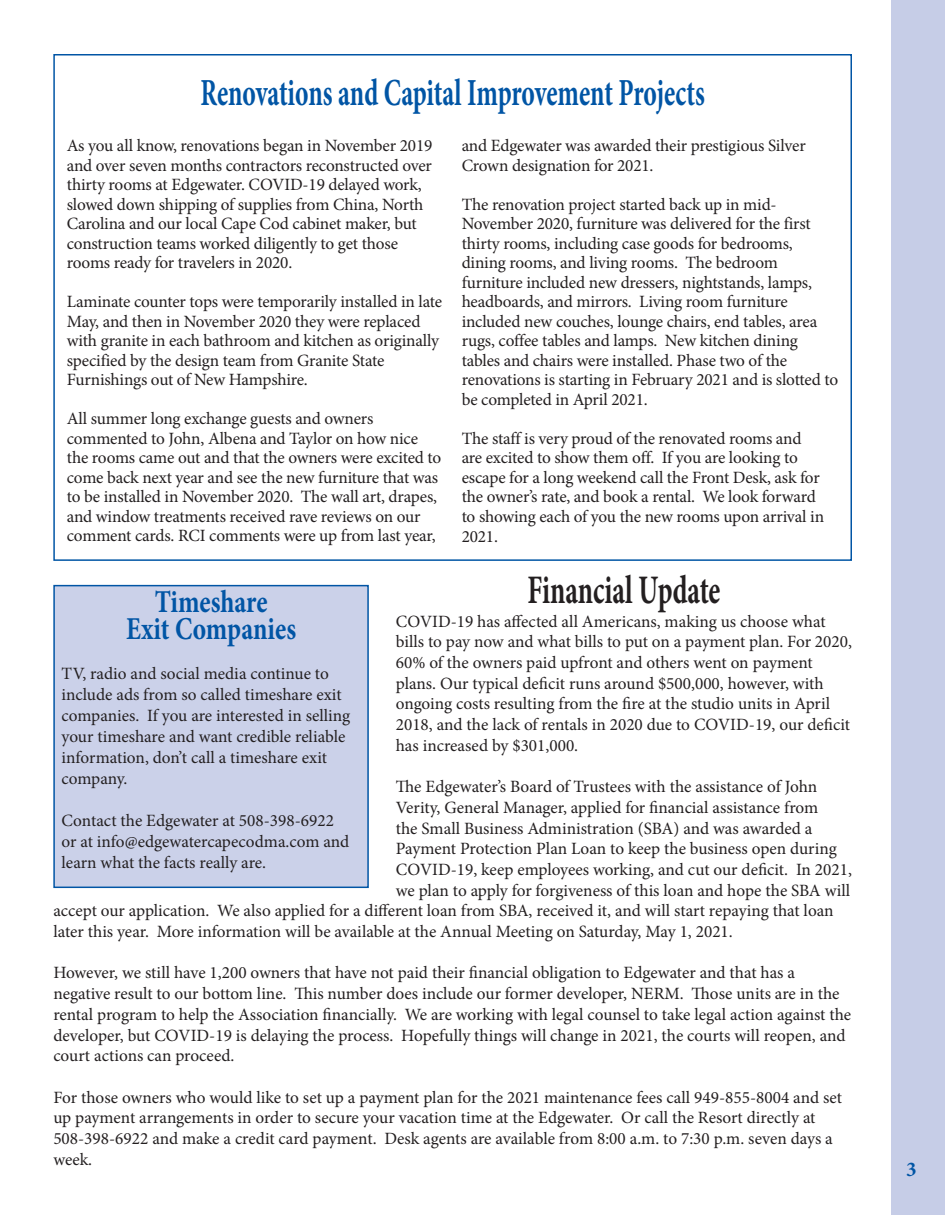
<style>
.page{position:relative;width:945px;height:1215px;background:#fff}
.page>*{position:absolute;margin:0;border:0;box-sizing:border-box;transform-origin:0 0}
.t1{font:700 40.5px "Minion Pro";color:#231f20;scale:.67 1}
.t2{font:700 38.25px "Minion Pro";color:#0155a5;scale:.67 1}
.t3{font:700 31.8px/27px "Minion Pro";color:#0155a5;text-align:center;scale:.8 1}
.t4{font:700 21px "Minion Pro";color:#0155a5}
.t5{font:17.25px/19.5px "Minion Pro";letter-spacing:-.01em;color:#231f20}
</style>
<div class="page">
<div style="left:891px;top:0;width:54px;height:1215px;background:#c6cde7"></div>
<div style="left:54px;top:586px;width:314px;height:301px;background:#cbd1e9"></div>
<div style="left:53px;top:585px;width:316px;height:303px;border:2px solid #0155a5"></div>
<h2 class="t2" style="left:200px;top:77px;width:755px">Renovations and Capital Improvement Projects</h2>
<p class="t5" style="left:67px;top:138px;width:367px">As you all know, renovations began in November 2019 and over seven months contractors reconstructed over thirty rooms at Edgewater. COVID-19 delayed work, slowed down shipping of supplies from China, North Carolina and our local Cape Cod cabinet maker, but construction teams worked diligently to get those rooms ready for travelers in 2020.</p>
<p class="t5" style="left:67px;top:294px;width:377px">Laminate counter tops were temporarily installed in late May, and then in November 2020 they were replaced with granite in each bathroom and kitchen as originally specified by the design team from Granite State Furnishings out of New Hampshire.</p>
<p class="t5" style="left:67px;top:411px;width:376px">All summer long exchange guests and owners commented to John, Albena and Taylor on how nice the rooms came out and that the owners were excited to come back next year and see the new furniture that was to be installed in November 2020. The wall art, drapes, and window treatments received rave reviews on our comment cards. RCI comments were up from last year,</p>
<p class="t5" style="left:462px;top:138px;width:346px">and Edgewater was awarded their prestigious Silver<br>Crown designation for 2021.</p>
<p class="t5" style="left:462px;top:196px;width:378px">The renovation project started back up in mid-November 2020, furniture was delivered for the first thirty rooms, including case goods for bedrooms, dining rooms, and living rooms. The bedroom furniture included new dressers, nightstands, lamps, headboards, and mirrors. Living room furniture included new couches, lounge chairs, end tables, area rugs, coffee tables and lamps. New kitchen dining tables and chairs were installed. Phase two of the renovations is starting in February 2021 and is slotted to be completed in April 2021.</p>
<p class="t5" style="left:462px;top:430px;width:364px">The staff is very proud of the renovated rooms and are excited to show them off. If you are looking to escape for a long weekend call the Front Desk, ask for the owner’s rate, and book a rental. We look forward to showing each of you the new rooms upon arrival in 2021.</p>
<h1 class="t1" style="left:527px;top:574px;width:290px">Financial Update</h1>
<h3 class="t3" style="left:126px;top:591px;width:214px">Timeshare<br>Exit Companies</h3>
<p class="t5" style="left:62px;top:665px;width:290px;line-height:21px">TV, radio and social media continue to include ads from so called timeshare exit companies. If you are interested in selling your timeshare and want credible reliable information, don’t call a timeshare exit company.</p>
<p class="t5" style="left:62px;top:812px;width:289px;line-height:21px">Contact the Edgewater at 508-398-6922 or at info@edgewatercapecodma.com and learn what the facts really are.</p>
<p class="t5" style="left:396px;top:612px;width:458px;line-height:20.7px">COVID-19 has affected all Americans, making us choose what bills to pay now and what bills to put on a payment plan. For 2020, 60% of the owners paid upfront and others went on payment plans. Our typical deficit runs around $500,000, however, with ongoing costs resulting from the fire at the studio units in April 2018, and the lack of rentals in 2020 due to COVID-19, our deficit has increased by $301,000.</p>
<p class="t5" style="left:396px;top:778px;width:423px">The Edgewater’s Board of Trustees with the assistance of John</p>
<p class="t5" style="left:396px;top:799px;width:424px">Verity, General Manager, applied for financial assistance from</p>
<p class="t5" style="left:396px;top:820px;width:418px">the Small Business Administration (SBA) and was awarded a</p>
<p class="t5" style="left:396px;top:841px;width:442px">Payment Protection Plan Loan to keep the business open during</p>
<p class="t5" style="left:396px;top:861px;width:458px">COVID-19, keep employees working, and cut our deficit. In 2021,</p>
<p class="t5" style="left:396px;top:882px;width:456px">we plan to apply for forgiveness of this loan and hope the SBA will</p>
<p class="t5" style="left:53px;top:903px;width:782px">accept our application. We also applied for a different loan from SBA, received it, and will start repaying that loan</p>
<p class="t5" style="left:53px;top:923px;width:681px">later this year. More information will be available at the Annual Meeting on Saturday, May 1, 2021.</p>
<p class="t5" style="left:53px;top:964px;width:799px;line-height:20.7px">However, we still have 1,200 owners that have not paid their financial obligation to Edgewater and that has a negative result to our bottom line. This number does include our former developer, NERM. Those units are in the rental program to help the Association financially. We are working with legal counsel to take legal action against the developer, but COVID-19 is delaying the process. Hopefully things will change in 2021, the courts will reopen, and court actions can proceed.</p>
<p class="t5" style="left:53px;top:1088px;width:790px;line-height:20.7px">For those owners who would like to set up a payment plan for the 2021 maintenance fees call 949-855-8004 and set up payment arrangements in order to secure your vacation time at the Edgewater. Or call the Resort directly at 508-398-6922 and make a credit card payment. Desk agents are available from 8:00 a.m. to 7:30 p.m. seven days a week.</p>
<p class="t4" style="left:906px;top:1161px;width:12px">3</p>
</div>
